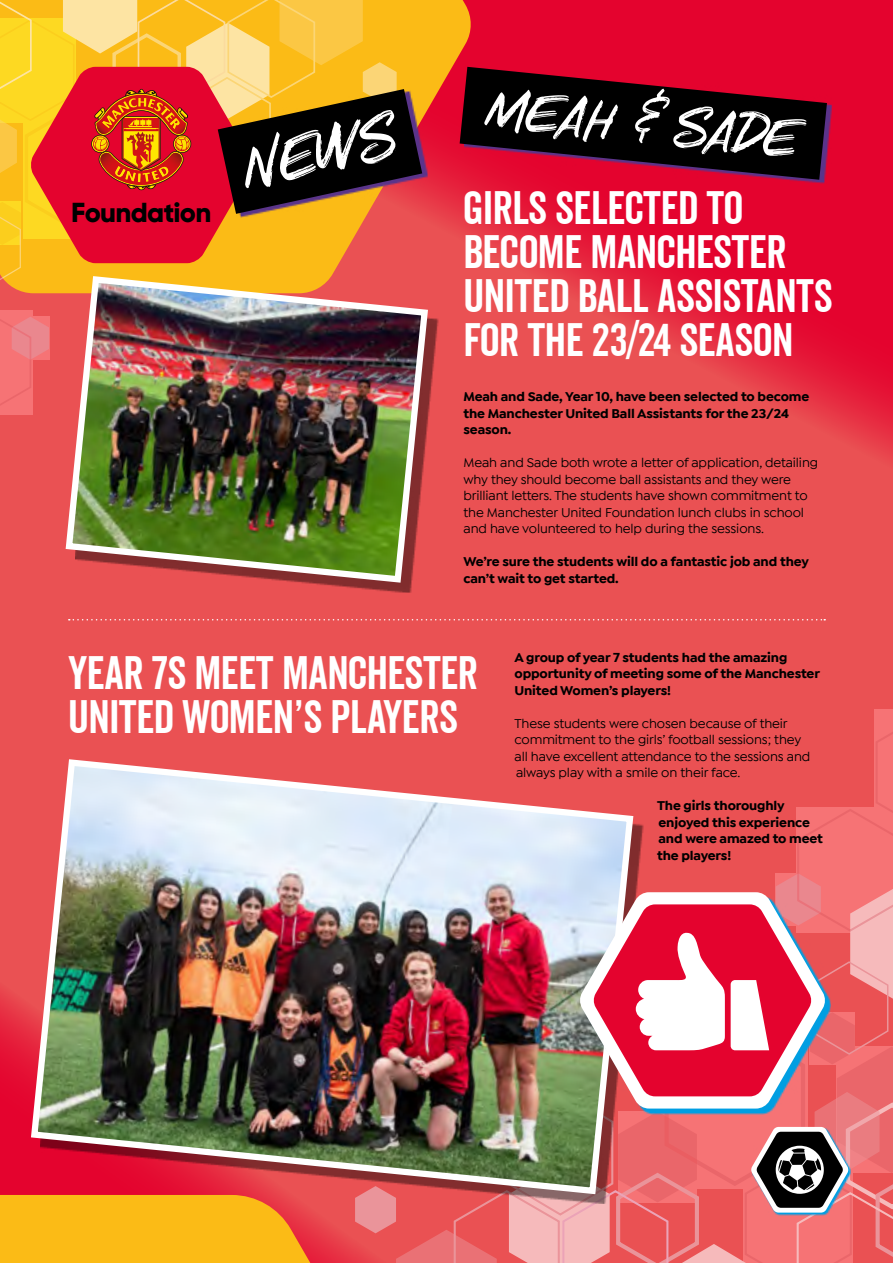
<style>
.page{position:relative;width:893px;height:1263px;background:#ea5153}
.page>*{position:absolute;margin:0;border:0;box-sizing:border-box;transform-origin:0 0}
.t1{font:67.35px "Rock N Roll";color:#fff}
.t2{font:60.15px "Rock N Roll";color:#fff}
.t3{font:45.75px/43.8px "Veneer Clean";letter-spacing:-.01em;color:#fff}
.t4{font:800 27.45px "Gilroy";letter-spacing:-.025em;color:#000}
.t5{font:500 13.5px/16.5px "Isidora Sans";letter-spacing:-.01em;color:#000}
.t6{font:700 13.5px/16.5px "Isidora Sans";letter-spacing:-.01em;color:#000}
</style>
<div class="page">
<svg style="left:0;top:0;width:893px;height:460px"></svg>
<svg style="left:0;top:0;width:472px;height:293px"></svg>
<svg style="left:0;top:311px;width:49px;height:103px"></svg>
<svg style="left:422px;top:90px;width:6px;height:128px"></svg>
<svg style="left:0;top:0;width:422px;height:288px;background:#cd722b"></svg>
<svg style="left:464px;top:68px;width:368px;height:115px;background:#d50938"></svg>
<svg style="left:460px;top:67px;width:367px;height:113px;background:#460211"></svg>
<div style="left:75px;top:285px;width:363px;height:308px;background:#000;opacity:.45"></div>
<img style="left:62px;top:273px;width:369px;height:313px">
<svg style="left:69px;top:619px;width:756px;height:1px"></svg>
<img style="left:0;top:709px;width:893px;height:554px">
<h3 class="t4" style="left:71px;top:195px;width:142px">Foundation</h3>
<h1 class="t1" style="left:235px;top:128px;width:158px;rotate:-12deg">NEW S</h1>
<h2 class="t2" style="left:492px;top:71px;width:314px;rotate:6deg">MEAH &amp; SADE</h2>
<h3 class="t3" style="left:463px;top:186px;width:371px">GIRLS SELECTED TO<br>BECOME MANCHESTER<br>UNITED BALL ASSISTANTS<br>FOR THE 23/24 SEASON</h3>
<p class="t6" style="left:463px;top:388px;width:347px">Meah and Sade, Year 10, have been selected to become the Manchester United Ball Assistants for the 23/24 season.</p>
<p class="t5" style="left:463px;top:454px;width:356px">Meah and Sade both wrote a letter of application, detailing why they should become ball assistants and they were brilliant letters. The students have shown commitment to the Manchester United Foundation lunch clubs in school and have volunteered to help during the sessions.</p>
<p class="t6" style="left:463px;top:553px;width:347px">We’re sure the students will do a fantastic job and they can’t wait to get started.</p>
<h3 class="t3" style="left:68px;top:651px;width:411px">YEAR 7S MEET MANCHESTER<br>UNITED WOMEN’S PLAYERS</h3>
<p class="t6" style="left:514px;top:649px;width:307px">A group of year 7 students had the amazing opportunity of meeting some of the Manchester<br>United Women’s players!</p>
<p class="t5" style="left:514px;top:715px;width:297px">These students were chosen because of their commitment to the girls’ football sessions; they all have excellent attendance to the sessions and always play with a smile on their face.</p>
<p class="t6" style="left:657px;top:798px;width:167px">The girls thoroughly enjoyed this experience and were amazed to meet the players!</p>
</div>
